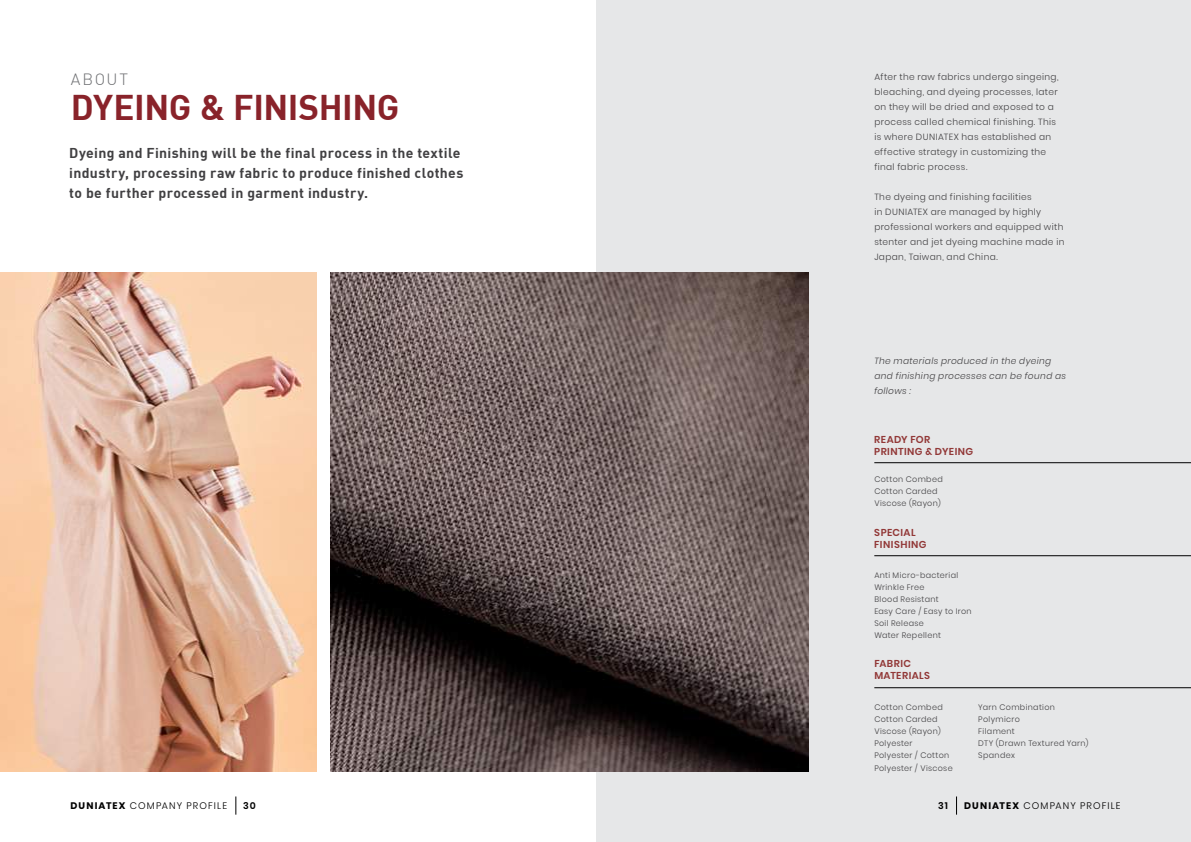
<style>
.page{position:relative;width:1191px;height:842px;background:#fff}
.page>*{position:absolute;margin:0;border:0;box-sizing:border-box;transform-origin:0 0}
.t1{font:35px "DIN Bold";letter-spacing:-.015em;color:#89232a}
.t2{font:300 16px "DIN";letter-spacing:.105em;color:#6d6e71}
.t3{font:700 14px/20px "DIN";letter-spacing:.025em;color:#414042}
.t4{font:600 10px/12px "Poppins";letter-spacing:.04em;color:#923837}
.t5{font:300 9.5px "Poppins";letter-spacing:.115em;color:#000}
.t6{font:600 9.5px "Poppins";color:#000}
.t7{font:300 9px/15px "Poppins";letter-spacing:.04em;color:#414042}
.t8{font:italic 300 9px/15px "Poppins";letter-spacing:.04em;color:#414042}
.t9{font:300 8px/12px "Poppins";letter-spacing:.045em;color:#414042}
.s1{font-weight:700}
</style>
<div class="page">
<div style="left:596px;top:0;width:595px;height:842px;background:#e6e7e8"></div>
<img style="left:331px;top:272px;width:477px;height:499px">
<img style="left:0;top:272px;width:317px;height:499px">
<hr style="left:874px;top:555px;width:317px;height:1px;background:#000">
<hr style="left:874px;top:462px;width:317px;height:1px;background:#000">
<hr style="left:874px;top:687px;width:317px;height:1px;background:#000">
<svg style="left:235px;top:796px;width:1px;height:19px"></svg>
<svg style="left:956px;top:796px;width:1px;height:19px"></svg>
<h2 class="t2" style="left:71px;top:69px;width:59px">ABOUT</h2>
<h1 class="t1" style="left:71px;top:85px;width:330px">DYEING &amp; FINISHING</h1>
<h3 class="t3" style="left:69px;top:142px;width:396px">Dyeing and Finishing will be the final process in the textile industry, processing raw fabric to produce finished clothes to be further processed in garment industry.</h3>
<p class="t7" style="left:874px;top:70px;width:186px">After the raw fabrics undergo singeing, bleaching, and dyeing processes, later on they will be dried and exposed to a process called chemical finishing. This is where DUNIATEX has established an effective strategy in customizing the final fabric process.</p>
<p class="t7" style="left:874px;top:190px;width:192px">The dyeing and finishing facilities<br>in DUNIATEX are managed by highly professional workers and equipped with stenter and jet dyeing machine made in Japan, Taiwan, and China.</p>
<p class="t8" style="left:874px;top:353px;width:193px">The materials produced in the dyeing and finishing processes can be found as follows :</p>
<p class="t4" style="left:874px;top:433px;width:100px">READY FOR<br>PRINTING &amp; DYEING</p>
<p class="t9" style="left:874px;top:473px;width:70px">Cotton Combed<br>Cotton Carded<br>Viscose (Rayon)</p>
<p class="t4" style="left:874px;top:526px;width:54px">SPECIAL<br>FINISHING</p>
<p class="t9" style="left:874px;top:569px;width:99px">Anti Micro-bacterial<br>Wrinkle Free<br>Blood Resistant<br>Easy Care / Easy to Iron<br>Soil Release<br>Water Repellent</p>
<p class="t4" style="left:874px;top:657px;width:57px">FABRIC<br>MATERIALS</p>
<p class="t9" style="left:874px;top:702px;width:80px">Cotton Combed<br>Cotton Carded<br>Viscose (Rayon)<br>Polyester<br>Polyester / Cotton<br>Polyester / Viscose</p>
<p class="t9" style="left:978px;top:702px;width:112px">Yarn Combination<br>Polymicro<br>Filament<br>DTY (Drawn Textured Yarn)<br>Spandex</p>
<p class="t5" style="left:70px;top:800px;width:158px"><span class="s1">DUNIATEX</span> COMPANY PROFILE</p>
<p class="t6" style="left:243px;top:800px;width:14px">30</p>
<p class="t6" style="left:938px;top:800px;width:11px">31</p>
<p class="t5" style="left:964px;top:800px;width:158px"><span class="s1">DUNIATEX</span> COMPANY PROFILE</p>
</div>
